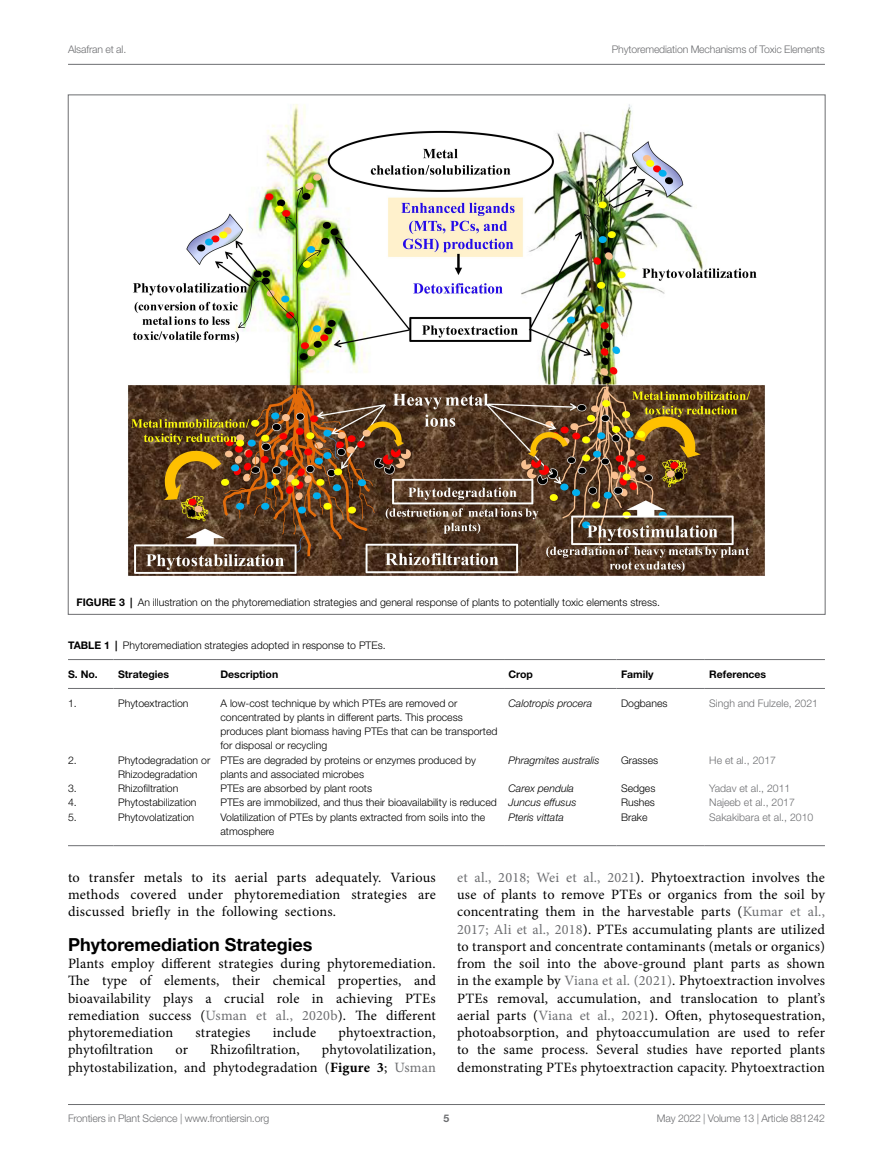
<style>
.page{position:relative;width:893px;height:1170px;background:#fff}
.page>*{position:absolute;margin:0;border:0;box-sizing:border-box;transform-origin:0 0}
.HEAD_2{font:700 18px "Helvetica Neue LT Std";color:#000}
.TEXT_FLUSH{font:14.25px/17.2px "Minion Pro";letter-spacing:.015em;color:#000;text-align:justify}
.TEXT{font:14.25px/17.2px "Minion Pro";letter-spacing:.02em;color:#000;text-align:justify}
.TB_TX{font:300 10.5px/14.2px "Helvetica Neue LT Std";color:#000}
.TB_TX-2{font:300 10.5px "Helvetica Neue LT Std";letter-spacing:-.015em;color:#6d6e71}
.FIG_LEG{font:300 10.5px "Helvetica Neue LT Std";color:#000}
.TB_TX-3{font:italic 300 10.5px "Helvetica Neue LT Std";color:#000}
.TT_NO_RULE{font:300 10.5px "Helvetica Neue LT Std";color:#000}
.TB_CH{font:700 10.5px "Helvetica Neue LT Std";color:#000}
.t1{font:700 10.5px "Helvetica Neue LT Std";color:#6d6e71}
.s1{font-weight:700}
.s2{color:#6d6e71}
</style>
<div class="page">
<hr style="left:68px;top:64px;width:757px;height:1px;background:#6d6e71">
<hr style="left:68px;top:1104px;width:757px;height:1px;background:#6d6e71">
<img style="left:128px;top:104px;width:637px;height:472px">
<hr style="left:114px;top:659px;width:102px;height:1px;background:#6d6e71">
<hr style="left:114px;top:688px;width:102px;height:1px;background:#6d6e71">
<hr style="left:216px;top:659px;width:288px;height:1px;background:#6d6e71">
<hr style="left:216px;top:688px;width:288px;height:1px;background:#6d6e71">
<hr style="left:504px;top:659px;width:112px;height:1px;background:#6d6e71">
<hr style="left:504px;top:688px;width:112px;height:1px;background:#6d6e71">
<hr style="left:616px;top:659px;width:89px;height:1px;background:#6d6e71">
<hr style="left:616px;top:688px;width:89px;height:1px;background:#6d6e71">
<hr style="left:705px;top:659px;width:120px;height:1px;background:#6d6e71">
<hr style="left:705px;top:688px;width:120px;height:1px;background:#6d6e71">
<hr style="left:68px;top:659px;width:46px;height:1px;background:#6d6e71">
<hr style="left:68px;top:688px;width:46px;height:1px;background:#6d6e71">
<hr style="left:216px;top:845px;width:288px;height:1px;background:#6d6e71">
<hr style="left:504px;top:845px;width:112px;height:1px;background:#6d6e71">
<hr style="left:616px;top:845px;width:89px;height:1px;background:#6d6e71">
<hr style="left:705px;top:845px;width:120px;height:1px;background:#6d6e71">
<hr style="left:114px;top:845px;width:102px;height:1px;background:#6d6e71">
<hr style="left:68px;top:845px;width:46px;height:1px;background:#6d6e71">
<p class="TB_TX-2" style="left:68px;top:42px;width:60px">Alsafran et al.</p>
<p class="TB_TX-2" style="left:612px;top:42px;width:215px">Phytoremediation Mechanisms of Toxic Elements</p>
<p class="FIG_LEG" style="left:77px;top:595px;width:585px"><span class="s1">FIGURE 3 |</span> An illustration on the phytoremediation strategies and general response of plants to potentially toxic elements stress.</p>
<p class="TT_NO_RULE" style="left:68px;top:638px;width:319px"><span class="s1">TABLE 1 |</span> Phytoremediation strategies adopted in response to PTEs.</p>
<p class="TB_CH" style="left:68px;top:667px;width:31px">S. No.</p>
<p class="TB_CH" style="left:118px;top:667px;width:53px">Strategies</p>
<p class="TB_CH" style="left:220px;top:667px;width:59px">Description</p>
<p class="TB_CH" style="left:508px;top:667px;width:26px">Crop</p>
<p class="TB_CH" style="left:621px;top:667px;width:34px">Family</p>
<p class="TB_CH" style="left:709px;top:667px;width:58px">References</p>
<p class="TB_TX" style="left:68px;top:695px;width:10px">1.</p>
<p class="TB_TX" style="left:118px;top:695px;width:72px">Phytoextraction</p>
<p class="TB_TX" style="left:220px;top:695px;width:278px">A low-cost technique by which PTEs are removed or concentrated by plants in different parts. This process produces plant biomass having PTEs that can be transported for disposal or recycling</p>
<p class="TB_TX-3" style="left:508px;top:696px;width:85px">Calotropis procera</p>
<p class="TB_TX" style="left:621px;top:695px;width:48px">Dogbanes</p>
<p class="TB_TX-2" style="left:709px;top:696px;width:110px">Singh and Fulzele, 2021</p>
<p class="TB_TX" style="left:68px;top:752px;width:10px">2.</p>
<p class="TB_TX" style="left:118px;top:752px;width:94px">Phytodegradation or<br>Rhizodegradation</p>
<p class="TB_TX" style="left:220px;top:752px;width:257px">PTEs are degraded by proteins or enzymes produced by plants and associated microbes</p>
<p class="TB_TX-3" style="left:508px;top:753px;width:93px">Phragmites australis</p>
<p class="TB_TX" style="left:621px;top:752px;width:39px">Grasses</p>
<p class="TB_TX-2" style="left:709px;top:753px;width:68px">He et al., 2017</p>
<p class="TB_TX" style="left:68px;top:781px;width:10px">3.</p>
<p class="TB_TX" style="left:118px;top:781px;width:62px">Rhizofiltration</p>
<p class="TB_TX" style="left:220px;top:781px;width:153px">PTEs are absorbed by plant roots</p>
<p class="TB_TX-3" style="left:508px;top:782px;width:67px">Carex pendula</p>
<p class="TB_TX" style="left:621px;top:781px;width:36px">Sedges</p>
<p class="TB_TX-2" style="left:709px;top:782px;width:83px">Yadav et al., 2011</p>
<p class="TB_TX" style="left:68px;top:795px;width:10px">4.</p>
<p class="TB_TX" style="left:118px;top:795px;width:80px">Phytostabilization</p>
<p class="TB_TX" style="left:220px;top:795px;width:278px">PTEs are immobilized, and thus their bioavailability is reduced</p>
<p class="TB_TX-3" style="left:508px;top:796px;width:69px">Juncus effusus</p>
<p class="TB_TX" style="left:621px;top:795px;width:35px">Rushes</p>
<p class="TB_TX-2" style="left:709px;top:796px;width:87px">Najeeb et al., 2017</p>
<p class="TB_TX" style="left:68px;top:809px;width:10px">5.</p>
<p class="TB_TX" style="left:118px;top:809px;width:78px">Phytovolatization</p>
<p class="TB_TX" style="left:220px;top:809px;width:266px">Volatilization of PTEs by plants extracted from soils into the atmosphere</p>
<p class="TB_TX-3" style="left:508px;top:810px;width:57px">Pteris vittata</p>
<p class="TB_TX" style="left:621px;top:809px;width:28px">Brake</p>
<p class="TB_TX-2" style="left:709px;top:810px;width:106px">Sakakibara et al., 2010</p>
<p class="TEXT" style="left:68px;top:868px;width:369px">to transfer metals to its aerial parts adequately. Various methods covered under phytoremediation strategies are discussed briefly in the following sections.</p>
<p class="HEAD_2" style="left:68px;top:933px;width:246px">Phytoremediation Strategies</p>
<p class="TEXT_FLUSH" style="left:68px;top:954px;width:369px">Plants employ different strategies during phytoremediation.<br>The type of elements, their chemical properties, and bioavailability plays a crucial role in achieving PTEs remediation success (<span class="s2">Usman et al., 2020b</span>). The different phytoremediation</p>
<p class="TEXT_FLUSH" style="left:196px;top:1023px;width:56px">strategies</p>
<p class="TEXT_FLUSH" style="left:273px;top:1023px;width:45px">include</p>
<p class="TEXT_FLUSH" style="left:339px;top:1023px;width:99px">phytoextraction,</p>
<p class="TEXT_FLUSH" style="left:68px;top:1041px;width:87px">phytofiltration</p>
<p class="TEXT_FLUSH" style="left:175px;top:1041px;width:14px">or</p>
<p class="TEXT_FLUSH" style="left:210px;top:1041px;width:91px">Rhizofiltration,</p>
<p class="TEXT_FLUSH" style="left:68px;top:1041px;width:369px;text-align:right">phytovolatilization,<br>phytostabilization, and phytodegradation (<span class="s1">Figure 3</span>; <span class="s2">Usman</span></p>
<p class="TEXT_FLUSH" style="left:457px;top:868px;width:369px"><span class="s2">et al., 2018; Wei et al., 2021</span>). Phytoextraction involves the use of plants to remove PTEs or organics from the soil by concentrating them in the harvestable parts (<span class="s2">Kumar et al., 2017; Ali et al., 2018</span>). PTEs accumulating plants are utilized to transport and concentrate contaminants (metals or organics) from the soil into the above-ground plant parts as shown in the example by <span class="s2">Viana et al. (2021)</span>. Phytoextraction involves PTEs removal, accumulation, and translocation to plant’s aerial parts (<span class="s2">Viana et al., 2021</span>). Often, phytosequestration, photoabsorption, and phytoaccumulation are used to refer to the same process. Several studies have reported plants demonstrating PTEs phytoextraction capacity. Phytoextraction</p>
<p class="TB_TX-2" style="left:68px;top:1111px;width:203px">Frontiers in Plant Science | www.frontiersin.org</p>
<p class="t1" style="left:444px;top:1111px;width:7px">5</p>
<p class="TB_TX-2" style="left:657px;top:1111px;width:169px">May 2022 | Volume 13 | Article 881242</p>
</div>
